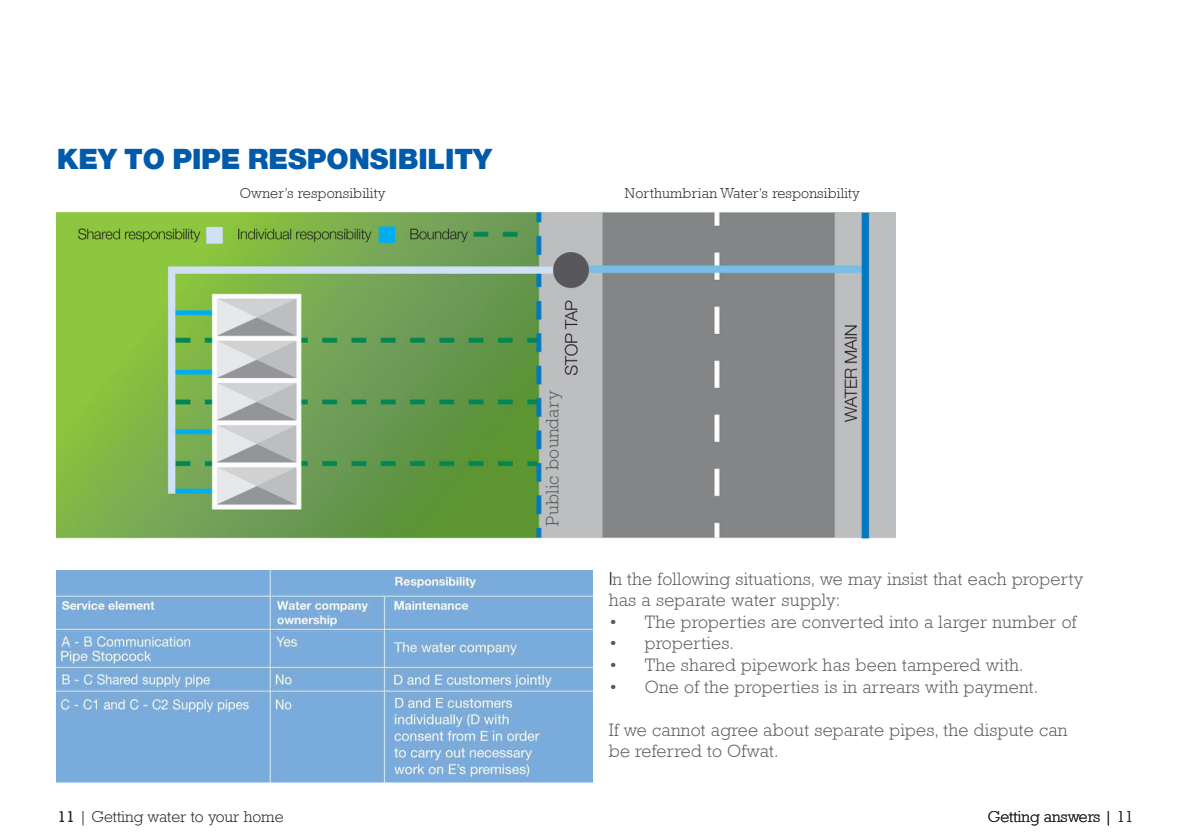
<style>
.page{position:relative;width:1189px;height:839px;background:#fff}
.page>*{position:absolute;margin:0;border:0;box-sizing:border-box;transform-origin:0 0}
.t1{font:28px "Helvetica Neue Black WHAM";letter-spacing:-.005em;color:#015aaa}
.t2{font:300 18px "Rockwell";letter-spacing:.015em;color:#57585a}
.t3{font:300 16px "Rockwell";color:#231f20}
.t4{font:300 14.4px "Rockwell";letter-spacing:.015em;color:#231f20}
.s1{font-family:"Helvetica Neue";color:#231f20}
.s2{font-weight:400}
</style>
<div class="page">
<img style="left:57px;top:570px;width:535px;height:212px">
<img style="left:57px;top:211px;width:838px;height:327px">
<p class="t1" style="left:57px;top:143px;width:436px">KEY TO PIPE RESPONSIBILITY</p>
<p class="t4" style="left:240px;top:184px;width:147px">Owner’s responsibility</p>
<p class="t4" style="left:625px;top:184px;width:236px">Northumbrian Water’s responsibility</p>
<p class="t2" style="left:542px;top:525px;width:136px;rotate:-90deg">Public boundary</p>
<p class="t2" style="left:608px;top:568px;width:476px"><span class="s1">I</span>n the following situations, we may insist that each property</p>
<p class="t2" style="left:608px;top:589px;width:233px">has a separate water supply:</p>
<p class="t2" style="left:608px;top:611px;width:469px">• The properties are converted into a larger number of</p>
<p class="t2" style="left:608px;top:632px;width:127px">• properties.</p>
<p class="t2" style="left:608px;top:654px;width:416px">• The shared pipework has been tampered with.</p>
<p class="t2" style="left:608px;top:676px;width:431px">• One of the properties is in arrears with payment.</p>
<p class="t2" style="left:608px;top:719px;width:460px">If we cannot agree about separate pipes, the dispute can</p>
<p class="t2" style="left:608px;top:740px;width:171px">be referred to Ofwat.</p>
<p class="t3" style="left:58px;top:807px;width:228px"><span class="s2">11</span> | Getting water to your home</p>
<p class="t3" style="left:987px;top:807px;width:147px">Getting answers | 11</p>
</div>
